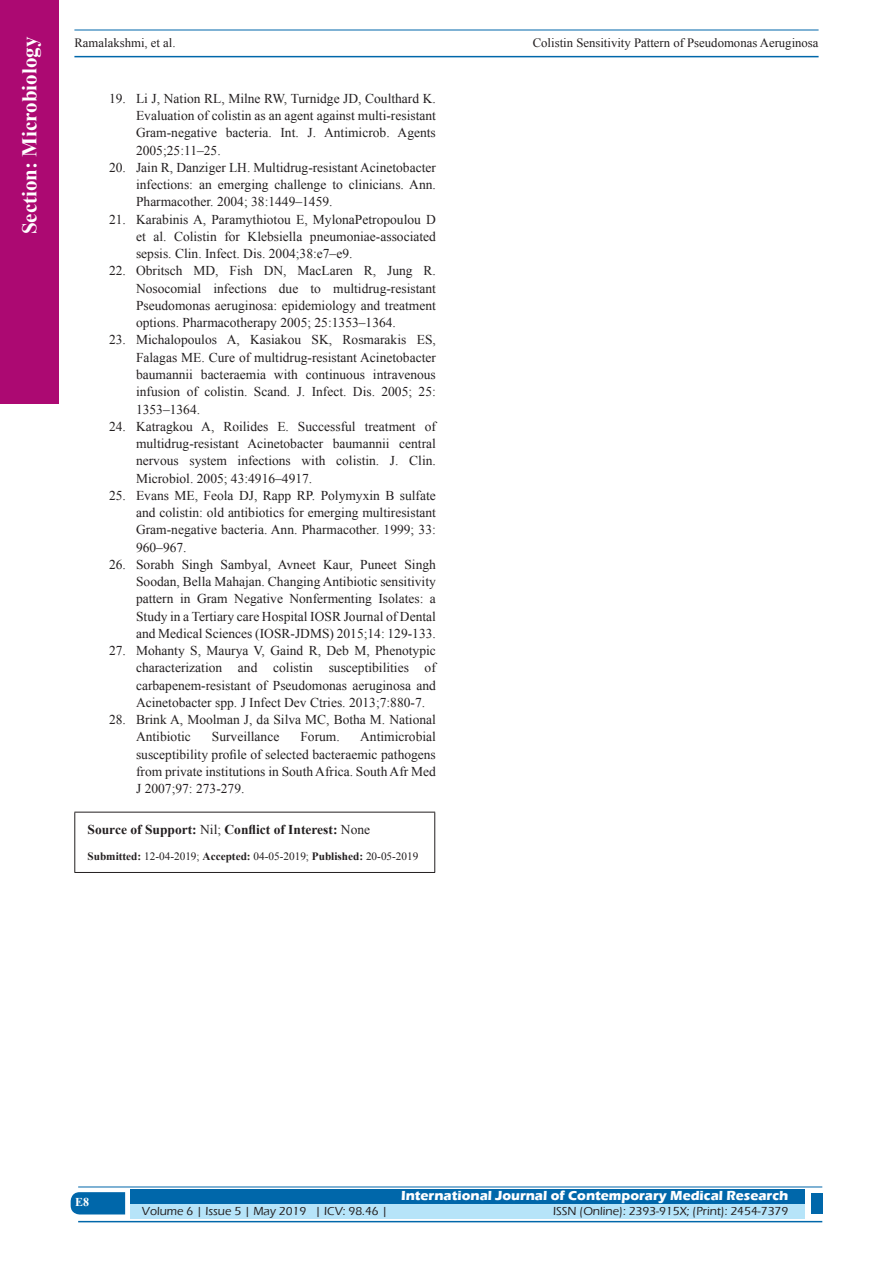
<style>
.page{position:relative;width:893px;height:1263px;background:#fff}
.page>*{position:absolute;margin:0;border:0;box-sizing:border-box;transform-origin:0 0}
.t1{font:700 21px "Times New Roman";color:#fff}
.t2{font:13.5px/17.2px "Times New Roman";color:#231f20;text-align:justify}
.t3{font:700 13.5px "Eras ITC";color:#fff}
.t4{font:700 13.5px "Times New Roman";color:#231f20}
.t5{font:12.75px "Times New Roman";color:#231f20}
.t6{font:500 12px "Eras ITC";color:#231f20}
.t7{font:700 12px "Times New Roman";color:#fff}
.t8{font:11.25px "Times New Roman";color:#231f20}
.s1{font-weight:400}
.s2{font-weight:700}
</style>
<div class="page">
<hr style="left:74px;top:30px;width:745px;height:1px;background:#0067aa">
<hr style="left:74px;top:56px;width:745px;height:1px;background:#0067aa">
<svg style="left:71px;top:1192px;width:54px;height:22px"></svg>
<div style="left:130px;top:1189px;width:674px;height:15px;background:#0067aa"></div>
<div style="left:130px;top:1204px;width:674px;height:15px;background:#b6e4f9"></div>
<hr style="left:78px;top:1186px;width:744px;height:1px;background:#0067aa">
<hr style="left:78px;top:1221px;width:744px;height:1px;background:#0067aa">
<div style="left:811px;top:1193px;width:11px;height:21px;background:#0067aa"></div>
<div style="left:0;top:0;width:59px;height:404px;background:#ac0972"></div>
<hr style="left:74px;top:812px;width:361px;height:1px;background:#231f20">
<hr style="left:74px;top:812px;width:1px;height:60px;background:#231f20">
<hr style="left:434px;top:812px;width:1px;height:60px;background:#231f20">
<hr style="left:74px;top:872px;width:361px;height:1px;background:#231f20">
<h1 class="t1" style="left:15px;top:234px;width:199px;rotate:-90deg">Section: Microbiology</h1>
<p class="t5" style="left:74px;top:35px;width:103px">Ramalakshmi, et al.</p>
<p class="t5" style="left:533px;top:35px;width:287px">Colistin Sensitivity Pattern of Pseudomonas Aeruginosa</p>
<p class="t2" style="left:136px;top:90px;width:301px;text-indent:-27px">19. Li J, Nation RL, Milne RW, Turnidge JD, Coulthard K.<br>Evaluation of colistin as an agent against multi-resistant Gram-negative bacteria. Int. J. Antimicrob. Agents 2005;25:11–25.</p>
<p class="t2" style="left:136px;top:159px;width:301px;text-indent:-27px">20. Jain R, Danziger LH. Multidrug-resistant Acinetobacter infections: an emerging challenge to clinicians. Ann.<br>Pharmacother. 2004; 38:1449–1459.</p>
<p class="t2" style="left:136px;top:210px;width:301px;text-indent:-27px">21. Karabinis A, Paramythiotou E, MylonaPetropoulou D et al. Colistin for Klebsiella pneumoniae-associated sepsis. Clin. Infect. Dis. 2004;38:e7–e9.</p>
<p class="t2" style="left:136px;top:262px;width:301px;text-indent:-27px">22. Obritsch MD, Fish DN, MacLaren R, Jung R.<br>Nosocomial infections due to multidrug-resistant Pseudomonas aeruginosa: epidemiology and treatment options. Pharmacotherapy 2005; 25:1353–1364.</p>
<p class="t2" style="left:136px;top:331px;width:301px;text-indent:-27px">23. Michalopoulos A, Kasiakou SK, Rosmarakis ES, Falagas ME. Cure of multidrug-resistant Acinetobacter baumannii bacteraemia with continuous intravenous infusion of colistin. Scand. J. Infect. Dis. 2005; 25:<br>1353–1364.</p>
<p class="t2" style="left:136px;top:417px;width:301px;text-indent:-27px">24. Katragkou A, Roilides E. Successful treatment of multidrug-resistant Acinetobacter baumannii central nervous system infections with colistin. J. Clin.<br>Microbiol. 2005; 43:4916–4917.</p>
<p class="t2" style="left:136px;top:486px;width:301px;text-indent:-27px">25. Evans ME, Feola DJ, Rapp RP. Polymyxin B sulfate and colistin: old antibiotics for emerging multiresistant Gram-negative bacteria. Ann. Pharmacother. 1999; 33:<br>960–967.</p>
<p class="t2" style="left:136px;top:555px;width:301px;text-indent:-27px">26. Sorabh Singh Sambyal, Avneet Kaur, Puneet Singh Soodan, Bella Mahajan. Changing Antibiotic sensitivity pattern in Gram Negative Nonfermenting Isolates: a Study in a Tertiary care Hospital IOSR Journal of Dental and Medical Sciences (IOSR-JDMS) 2015;14: 129-133.</p>
<p class="t2" style="left:136px;top:642px;width:301px;text-indent:-27px">27. Mohanty S, Maurya V, Gaind R, Deb M, Phenotypic characterization and colistin susceptibilities of carbapenem-resistant of Pseudomonas aeruginosa and Acinetobacter spp. J Infect Dev Ctries. 2013;7:880-7.</p>
<p class="t2" style="left:136px;top:711px;width:301px;text-indent:-27px">28. Brink A, Moolman J, da Silva MC, Botha M. National<br>Antibiotic</p>
<p class="t2" style="left:136px;top:728px;width:301px;text-indent:224px">Antimicrobial susceptibility profile of selected bacteraemic pathogens from private institutions in South Africa. South Afr Med J 2007;97: 273-279.</p>
<p class="t4" style="left:88px;top:820px;width:284px">Source of Support: <span class="s1">Nil;</span> Conflict of Interest: <span class="s1">None</span></p>
<p class="t8" style="left:88px;top:848px;width:332px"><span class="s2">Submitted:</span> 12-04-2019; <span class="s2">Accepted:</span> 04-05-2019; <span class="s2">Published:</span> 20-05-2019</p>
<p class="t2" style="left:212px;top:728px;width:69px">Surveillance</p>
<p class="t2" style="left:300px;top:728px;width:41px">Forum.</p>
<p class="t7" style="left:75px;top:1194px;width:16px">E8</p>
<p class="t3" style="left:401px;top:1188px;width:389px">International Journal of Contemporary Medical Research</p>
<p class="t6" style="left:142px;top:1204px;width:247px">Volume 6 | Issue 5 | May 2019 | ICV: 98.46 |</p>
<p class="t6" style="left:553px;top:1204px;width:237px">ISSN (Online): 2393-915X; (Print): 2454-7379</p>
</div>
